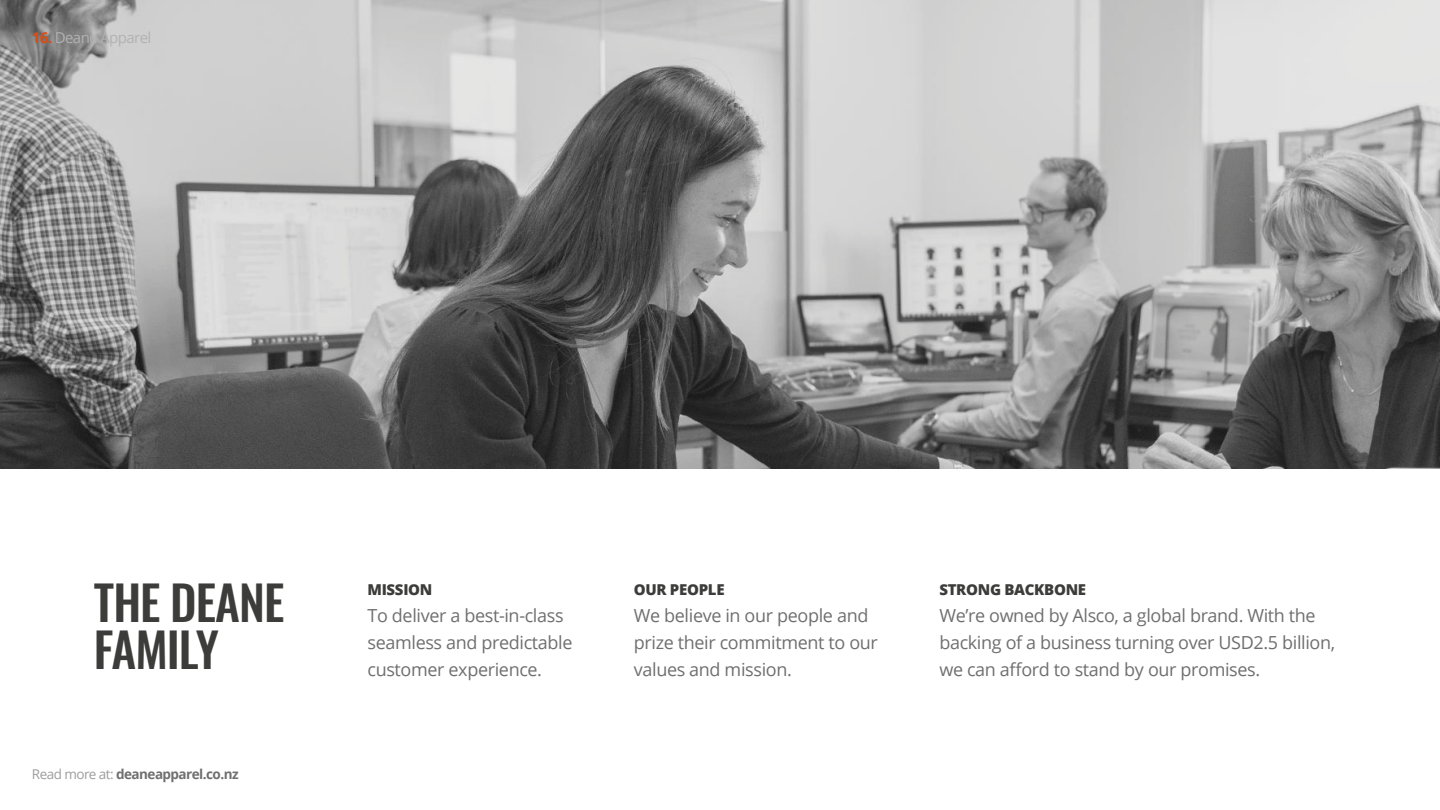
<style>
.page{position:relative;width:1440px;height:810px;background:#fff}
.page>*{position:absolute;margin:0;border:0;box-sizing:border-box;transform-origin:0 0}
.t1{font:500 47.55px/47.5px "Oswald";letter-spacing:-.02em;color:#3c3c3b}
.t2{font:18px/27px "Open Sans";letter-spacing:-.02em;color:#706f6f}
.t3{font:800 15px "Open Sans";letter-spacing:-.02em;color:#3c3c3b}
.t4{font:15px "Open Sans";letter-spacing:-.04em;color:#b3b2b2}
.t5{font:700 13.5px "Open Sans";letter-spacing:-.04em;color:#706f6f}
.s1{font-weight:700;color:#d94d15}
.s2{font-weight:400;color:#9d9d9c}
</style>
<div class="page">
<img style="left:0;top:0;width:1440px;height:469px">
<p class="t4" style="left:32px;top:28px;width:121px"><span class="s1">16.</span> Deane Apparel</p>
<h1 class="t1" style="left:94px;top:582px;width:192px">THE DEANE<br>FAMILY</h1>
<p class="t3" style="left:939px;top:578px;width:148px">STRONG BACKBONE</p>
<p class="t3" style="left:368px;top:578px;width:66px">MISSION</p>
<p class="t2" style="left:367px;top:601px;width:207px">To deliver a best-in-class seamless and predictable customer experience.</p>
<p class="t3" style="left:634px;top:578px;width:92px">OUR PEOPLE</p>
<p class="t2" style="left:634px;top:601px;width:246px">We believe in our people and prize their commitment to our values and mission.</p>
<p class="t2" style="left:939px;top:601px;width:397px">We’re owned by Alsco, a global brand. With the backing of a business turning over USD2.5 billion, we can afford to stand by our promises.</p>
<p class="t5" style="left:32px;top:765px;width:208px"><span class="s2">Read more at:</span> deaneapparel.co.nz</p>
</div>
